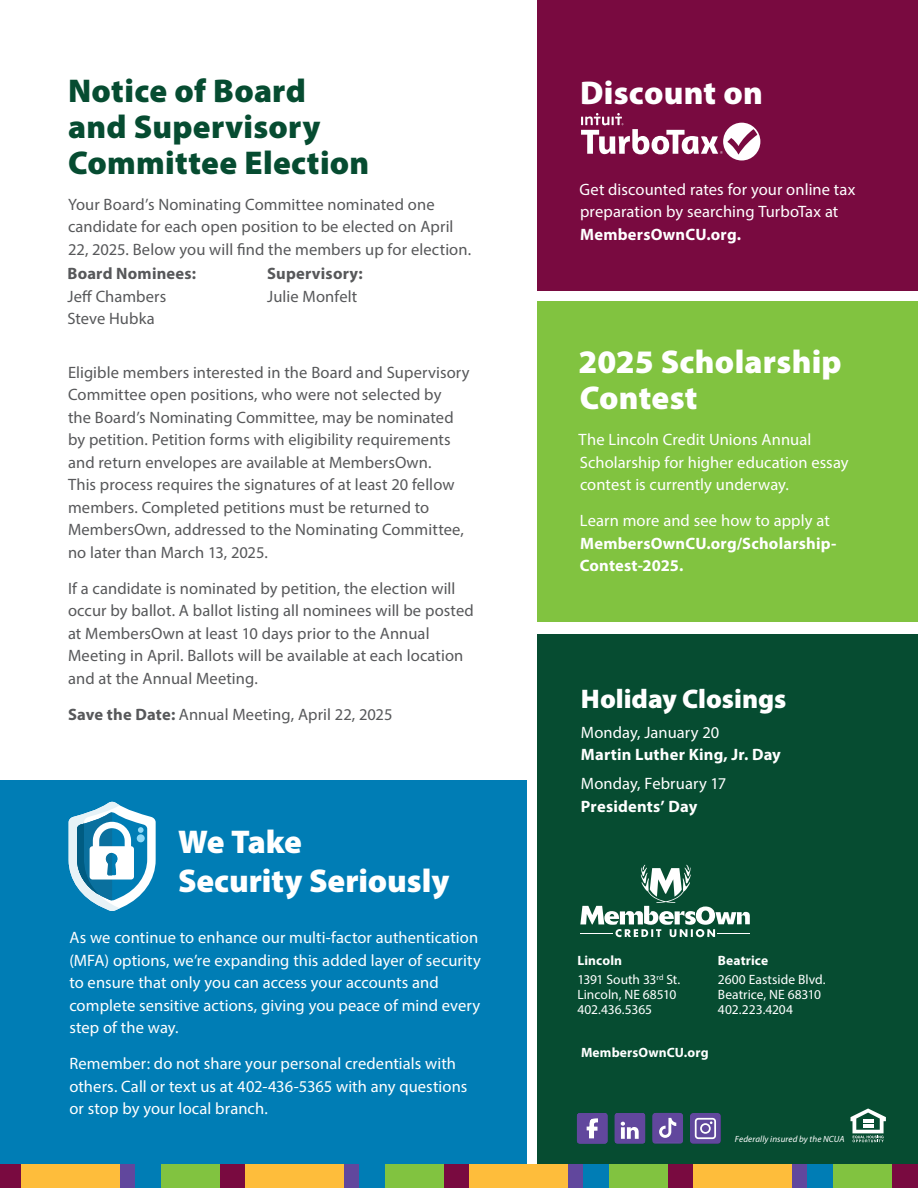
<style>
.page{position:relative;width:918px;height:1188px;background:#fff}
.page>*{position:absolute;margin:0;border:0;box-sizing:border-box;transform-origin:0 0}
.Sidebar_Headline{font:900 33px/36px "Myriad Pro";letter-spacing:.005em;color:#fff}
.t1{font:900 33px/36px "Myriad Pro";letter-spacing:.01em;color:#064c31}
.t2{font:900 27px "Myriad Pro";color:#fff}
.t3{font:16.5px/22.5px "Myriad Pro";letter-spacing:.005em;color:#57585a}
.Sidebar_Headline-2{font:16.5px/22.5px "Myriad Pro";letter-spacing:.005em;color:#fff}
.Sidebar_Headline-3{font:700 16.5px/22.5px "Myriad Pro";letter-spacing:.01em;color:#fff}
.t4{font:700 16.5px/22.5px "Myriad Pro";letter-spacing:.015em;color:#57585a}
.t5{font:13.5px/15px "Myriad Pro";color:#fff}
.t6{font:700 13.5px "Myriad Pro";letter-spacing:.01em;color:#fff}
.t7{font:italic 9px "Myriad Pro";letter-spacing:.015em;color:#fff}
.s1{font-weight:700}
.s2{font-weight:400}
</style>
<div class="page">
<div style="left:538px;top:634px;width:380px;height:553px;background:#064c31"></div>
<svg style="left:851px;top:1108px;width:35px;height:34px"></svg>
<hr style="left:863px;top:1119px;width:10px;height:4px;background:#fff">
<hr style="left:863px;top:1124px;width:10px;height:4px;background:#fff">
<div style="left:0;top:781px;width:526px;height:407px;background:#007db5"></div>
<div style="left:538px;top:0;width:380px;height:291px;background:#790a40"></div>
<div style="left:538px;top:301px;width:380px;height:321px;background:#81c340"></div>
<svg style="left:580px;top:865px;width:170px;height:72px"></svg>
<div style="left:693px;top:1164px;width:102px;height:24px;background:#febd3b"></div>
<div style="left:245px;top:1164px;width:102px;height:24px;background:#febd3b"></div>
<div style="left:469px;top:1164px;width:102px;height:24px;background:#febd3b"></div>
<div style="left:21px;top:1164px;width:102px;height:24px;background:#febd3b"></div>
<div style="left:807px;top:1164px;width:27px;height:24px;background:#007db5"></div>
<div style="left:583px;top:1164px;width:27px;height:24px;background:#007db5"></div>
<div style="left:792px;top:1164px;width:15px;height:24px;background:#61479d"></div>
<div style="left:344px;top:1164px;width:15px;height:24px;background:#61479d"></div>
<div style="left:568px;top:1164px;width:15px;height:24px;background:#61479d"></div>
<div style="left:120px;top:1164px;width:15px;height:24px;background:#61479d"></div>
<div style="left:834px;top:1164px;width:58px;height:24px;background:#81c340"></div>
<div style="left:386px;top:1164px;width:58px;height:24px;background:#81c340"></div>
<div style="left:610px;top:1164px;width:58px;height:24px;background:#81c340"></div>
<div style="left:162px;top:1164px;width:58px;height:24px;background:#81c340"></div>
<div style="left:892px;top:1164px;width:26px;height:24px;background:#790a40"></div>
<div style="left:444px;top:1164px;width:25px;height:24px;background:#790a40"></div>
<div style="left:668px;top:1164px;width:25px;height:24px;background:#790a40"></div>
<div style="left:220px;top:1164px;width:25px;height:24px;background:#790a40"></div>
<div style="left:0;top:1164px;width:21px;height:24px;background:#790a40"></div>
<svg style="left:577px;top:1113px;width:31px;height:31px"></svg>
<svg style="left:614px;top:1113px;width:31px;height:31px"></svg>
<svg style="left:690px;top:1113px;width:31px;height:31px"></svg>
<svg style="left:581px;top:113px;width:179px;height:48px"></svg>
<svg style="left:652px;top:1113px;width:31px;height:31px"></svg>
<svg style="left:69px;top:801px;width:87px;height:110px"></svg>
<p class="t1" style="left:68px;top:71px;width:303px">Notice of Board and Supervisory<br>Committee Election</p>
<p class="t3" style="left:68px;top:193px;width:405px">Your Board’s Nominating Committee nominated one candidate for each open position to be elected on April<br>22, 2025. Below you will find the members up for election.</p>
<p class="t3" style="left:68px;top:262px;width:130px"><span class="s1">Board Nominees:<br></span>Jeff Chambers<br>Steve Hubka</p>
<p class="t4" style="left:267px;top:262px;width:97px">Supervisory:<br><span class="s2">Julie Monfelt</span></p>
<p class="t3" style="left:68px;top:361px;width:403px">Eligible members interested in the Board and Supervisory Committee open positions, who were not selected by<br>the Board’s Nominating Committee, may be nominated by petition. Petition forms with eligibility requirements and return envelopes are available at MembersOwn.<br>This process requires the signatures of at least 20 fellow members. Completed petitions must be returned to MembersOwn, addressed to the Nominating Committee, no later than March 13, 2025.</p>
<p class="t3" style="left:68px;top:577px;width:407px">If a candidate is nominated by petition, the election will occur by ballot. A ballot listing all nominees will be posted at MembersOwn at least 10 days prior to the Annual Meeting in April. Ballots will be available at each location and at the Annual Meeting.</p>
<p class="t3" style="left:68px;top:703px;width:326px"><span class="s1">Save the Date:</span> Annual Meeting, April 22, 2025</p>
<p class="Sidebar_Headline" style="left:178px;top:821px;width:273px;line-height:39.6px">We Take<br>Security Seriously</p>
<p class="Sidebar_Headline-2" style="left:69px;top:926px;width:413px">As we continue to enhance our multi-factor authentication (MFA) options, we’re expanding this added layer of security to ensure that only you can access your accounts and complete sensitive actions, giving you peace of mind every step of the way.</p>
<p class="Sidebar_Headline-2" style="left:69px;top:1052px;width:400px">Remember: do not share your personal credentials with others. Call or text us at 402-436-5365 with any questions or stop by your local branch.</p>
<p class="Sidebar_Headline" style="left:580px;top:74px;width:184px">Discount on</p>
<p class="Sidebar_Headline-2" style="left:580px;top:178px;width:277px">Get discounted rates for your online tax preparation by searching TurboTax at<br><span class="s1">MembersOwnCU.org.</span></p>
<p class="Sidebar_Headline" style="left:578px;top:343px;width:265px">2025 Scholarship<br>Contest</p>
<p class="Sidebar_Headline-2" style="left:579px;top:428px;width:272px">The Lincoln Credit Unions Annual<br>Scholarship for higher education essay contest is currently underway.</p>
<p class="Sidebar_Headline-3" style="left:580px;top:509px;width:258px"><span class="s2">Learn more and see how to apply at<br></span>MembersOwnCU.org/Scholarship-<br>Contest-2025.</p>
<p class="t2" style="left:581px;top:681px;width:207px">Holiday Closings</p>
<p class="Sidebar_Headline-3" style="left:581px;top:720px;width:201px"><span class="s2">Monday, January 20<br></span>Martin Luther King, Jr. Day</p>
<p class="Sidebar_Headline-2" style="left:581px;top:772px;width:147px">Monday, February 17<br><span class="s1">Presidents’ Day</span></p>
<p class="t6" style="left:577px;top:952px;width:46px">Lincoln</p>
<p class="t5" style="left:577px;top:972px;width:104px">1391 South 33<sup>rd</sup> St.<br>Lincoln, NE 68510<br>402.436.5365</p>
<p class="t6" style="left:718px;top:952px;width:52px">Beatrice</p>
<p class="t5" style="left:718px;top:972px;width:109px">2600 Eastside Blvd.<br>Beatrice, NE 68310<br>402.223.4204</p>
<p class="t6" style="left:581px;top:1044px;width:129px">MembersOwnCU.org</p>
<p class="t7" style="left:735px;top:1133px;width:111px">Federally insured by the NCUA</p>
</div>
